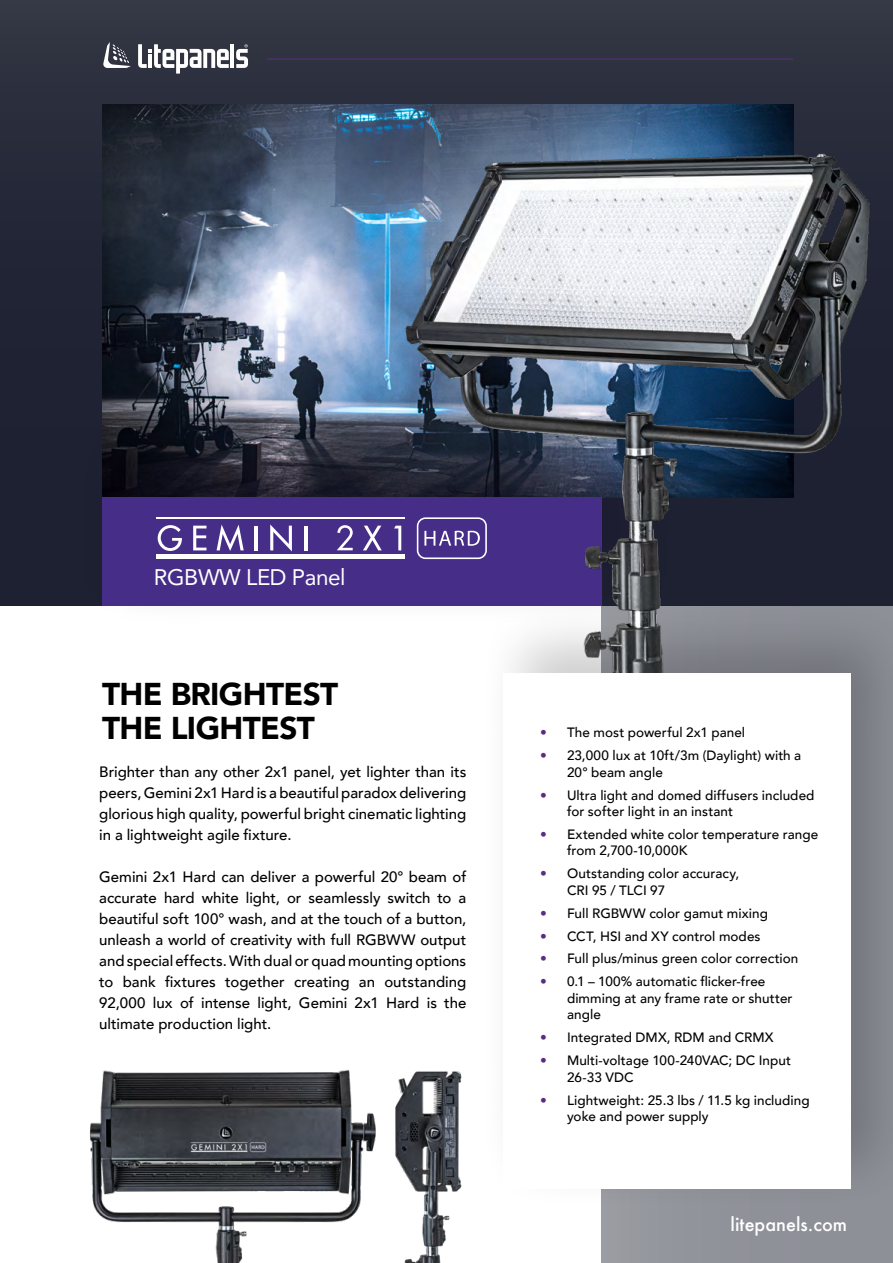
<style>
.page{position:relative;width:893px;height:1263px;background:#fff}
.page>*{position:absolute;margin:0;border:0;box-sizing:border-box;transform-origin:0 0}
.t1{font:900 31.5px/34.5px "Avenir";letter-spacing:-.02em;color:#000}
.t2{font:22.5px "Avenir";letter-spacing:-.02em;color:#fff}
.t3{font:500 18px "Futura";color:#fff}
.t4{font:500 15px/21px "Avenir";color:#000;text-align:justify}
.t5{font:500 13.5px/16.5px "Avenir";letter-spacing:.005em;color:#000}
.s1{color:#5a2d82}
</style>
<div class="page">
<div style="left:602px;top:606px;width:291px;height:657px;background:#909199"></div>
<svg style="left:0;top:0;width:893px;height:606px;background:#232636"></svg>
<div style="left:77px;top:424px;width:594px;height:204px;background:#160d2e;opacity:.27"></div>
<div style="left:102px;top:497px;width:500px;height:109px;background:#462e88"></div>
<div style="left:478px;top:599px;width:415px;height:611px;background:#000;opacity:.2"></div>
<div style="left:503px;top:673px;width:348px;height:515px;background:#fff"></div>
<svg style="left:103px;top:42px;width:15px;height:26px"></svg>
<img style="left:118px;top:0;width:775px;height:673px">
<img style="left:89px;top:1070px;width:278px;height:193px">
<img style="left:367px;top:1054px;width:123px;height:209px">
<h2 class="t2" style="left:154px;top:559px;width:193px">RGBWW LED Panel</h2>
<h1 class="t1" style="left:102px;top:676px;width:238px">THE BRIGHTEST<br>THE LIGHTEST</h1>
<p class="t4" style="left:99px;top:760px;width:369px">Brighter than any other 2x1 panel, yet lighter than its peers, Gemini 2x1 Hard is a beautiful paradox delivering glorious high quality, powerful bright cinematic lighting in a lightweight agile fixture.</p>
<p class="t4" style="left:99px;top:865px;width:369px">Gemini 2x1 Hard can deliver a powerful 20° beam of accurate hard white light, or seamlessly switch to a beautiful soft 100° wash, and at the touch of a button, unleash a world of creativity with full RGBWW output and special effects. With dual or quad mounting options to bank fixtures together creating an outstanding 92,000 lux of intense light, Gemini 2x1 Hard is the ultimate production light.</p>
<p class="t5" style="left:540px;top:724px;width:207px"><span class="s1">•</span> The most powerful 2x1 panel</p>
<p class="t5" style="left:567px;top:746px;width:236px;text-indent:-27px"><span class="s1">•</span> 23,000 lux at 10ft/3m (Daylight) with a<br>20° beam angle</p>
<p class="t5" style="left:567px;top:786px;width:249px;text-indent:-27px"><span class="s1">•</span> Ultra light and domed diffusers included for softer light in an instant</p>
<p class="t5" style="left:567px;top:825px;width:253px;text-indent:-27px"><span class="s1">•</span> Extended white color temperature range from 2,700-10,000K</p>
<p class="t5" style="left:567px;top:865px;width:174px;text-indent:-27px"><span class="s1">•</span> Outstanding color accuracy,<br>CRI 95 / TLCI 97</p>
<p class="t5" style="left:540px;top:904px;width:229px"><span class="s1">•</span> Full RGBWW color gamut mixing</p>
<p class="t5" style="left:540px;top:927px;width:222px"><span class="s1">•</span> CCT, HSI and XY control modes</p>
<p class="t5" style="left:540px;top:950px;width:260px"><span class="s1">•</span> Full plus/minus green color correction</p>
<p class="t5" style="left:567px;top:973px;width:227px;text-indent:-27px"><span class="s1">•</span> 0.1 – 100% automatic flicker-free dimming at any frame rate or shutter angle</p>
<p class="t5" style="left:540px;top:1028px;width:235px"><span class="s1">•</span> Integrated DMX, RDM and CRMX</p>
<p class="t5" style="left:567px;top:1051px;width:226px;text-indent:-27px"><span class="s1">•</span> Multi-voltage 100-240VAC; DC Input<br>26-33 VDC</p>
<p class="t5" style="left:567px;top:1091px;width:244px;text-indent:-27px"><span class="s1">•</span> Lightweight: 25.3 lbs / 11.5 kg including yoke and power supply</p>
<p class="t3" style="left:731px;top:1212px;width:118px">litepanels.com</p>
</div>
